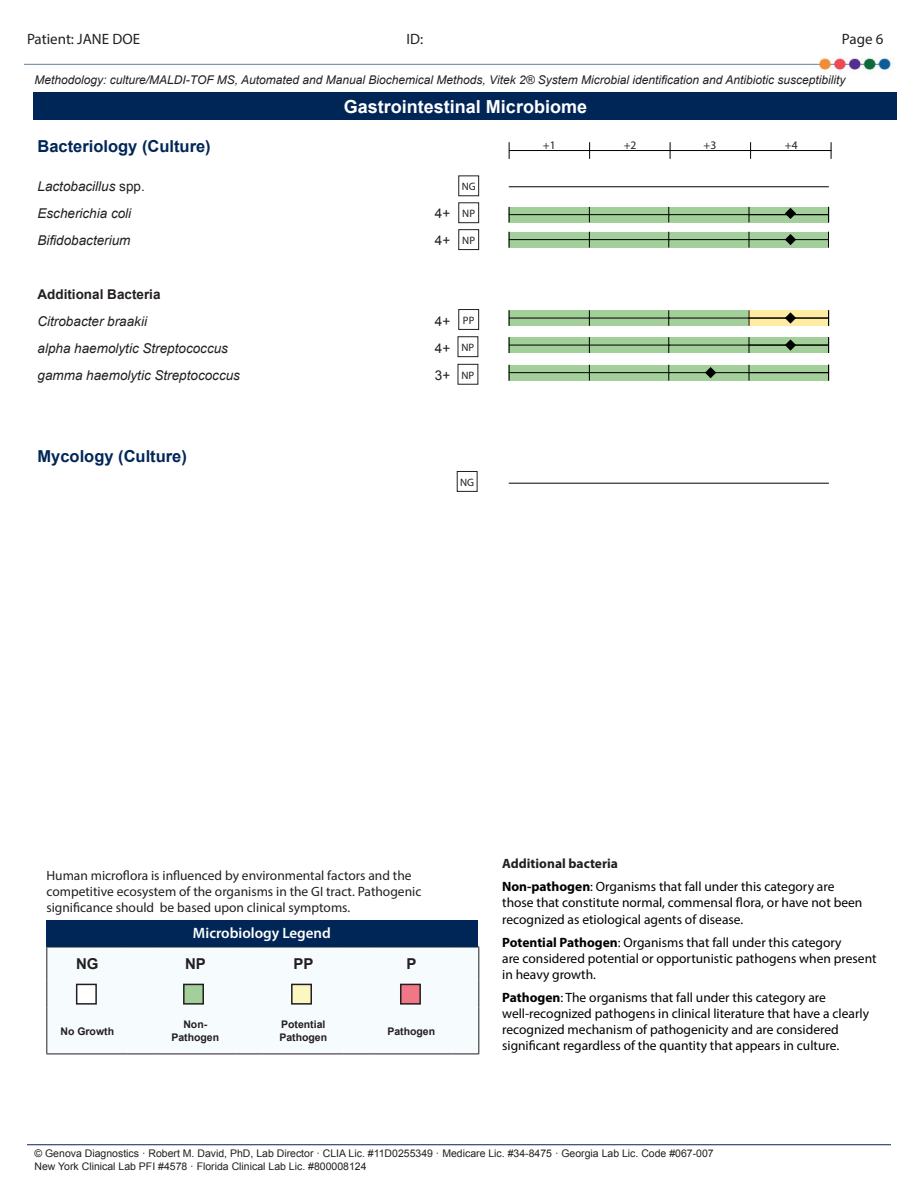
<style>
.page{position:relative;width:918px;height:1188px;background:#fff}
.page>*{position:absolute;margin:0;border:0;box-sizing:border-box;transform-origin:0 0}
.t1{font:700 18px "Arial";color:#fff}
.t2{font:700 16.5px "Arial";color:#002657}
.t3{font:15px "Myriad Pro";color:#231f20}
.t4{font:600 15px "Myriad Pro";color:#fff}
.t5{font:700 15px "Arial";color:#231f20}
.t6{font:13.5px/16.2px "Myriad Pro";color:#000}
.t7{font:13.5px/16.2px "Myriad Pro";color:#231f20}
.t8{font:italic 13.5px/27px "Arial";color:#231f20}
.t9{font:700 13.5px "Arial";color:#231f20}
.t10{font:13.5px "Arial";color:#231f20}
.t11{font:italic 12px "Arial";color:#231f20}
.t12{font:11.55px "Myriad Pro";color:#231f20}
.t13{font:10.8px "Myriad Pro";color:#231f20}
.t14{font:10.5px/12.6px "Arial";color:#231f20}
.t15{font:700 10.5px/12.6px "Arial";color:#231f20;text-align:center}
.s1{font-style:normal}
.s2{font-weight:700;color:#231f20}
.s3{font-weight:700}
</style>
<div class="page">
<img style="left:25px;top:58px;width:872px;height:35px">
<hr style="left:27px;top:1144px;width:864px;height:1px;background:#002657">
<div style="left:509px;top:310px;width:320px;height:16px;background:#a3cf9a"></div>
<div style="left:509px;top:207px;width:320px;height:15px;background:#a3cf9a"></div>
<svg style="left:589px;top:310px;width:1px;height:16px"></svg>
<hr style="left:509px;top:318px;width:161px;height:1px;background:#000">
<svg style="left:589px;top:207px;width:1px;height:15px"></svg>
<hr style="left:509px;top:214px;width:161px;height:1px;background:#000">
<hr style="left:509px;top:150px;width:322px;height:1px;background:#000">
<svg style="left:509px;top:142px;width:1px;height:17px"></svg>
<svg style="left:670px;top:142px;width:1px;height:17px"></svg>
<svg style="left:750px;top:142px;width:1px;height:17px"></svg>
<svg style="left:831px;top:142px;width:1px;height:17px"></svg>
<svg style="left:589px;top:142px;width:1px;height:17px"></svg>
<div style="left:509px;top:232px;width:320px;height:16px;background:#a3cf9a"></div>
<svg style="left:828px;top:232px;width:1px;height:16px"></svg>
<hr style="left:748px;top:239px;width:81px;height:1px;background:#000">
<svg style="left:668px;top:232px;width:1px;height:16px"></svg>
<svg style="left:749px;top:232px;width:1px;height:16px"></svg>
<hr style="left:668px;top:239px;width:81px;height:1px;background:#000">
<svg style="left:509px;top:232px;width:1px;height:16px"></svg>
<svg style="left:589px;top:232px;width:1px;height:16px"></svg>
<hr style="left:509px;top:239px;width:161px;height:1px;background:#000">
<div style="left:47px;top:948px;width:431px;height:106px;background:#f6fbfe"></div>
<hr style="left:46px;top:947px;width:82px;height:1px;background:#231f20">
<hr style="left:46px;top:947px;width:1px;height:34px;background:#231f20">
<svg style="left:128px;top:947px;width:27px;height:1px"></svg>
<hr style="left:155px;top:947px;width:81px;height:1px;background:#231f20">
<svg style="left:236px;top:947px;width:27px;height:1px"></svg>
<hr style="left:263px;top:947px;width:81px;height:1px;background:#231f20">
<svg style="left:344px;top:947px;width:27px;height:1px"></svg>
<hr style="left:371px;top:947px;width:81px;height:1px;background:#231f20">
<svg style="left:452px;top:947px;width:26px;height:1px"></svg>
<hr style="left:478px;top:947px;width:1px;height:34px;background:#231f20">
<svg style="left:46px;top:981px;width:1px;height:27px"></svg>
<svg style="left:478px;top:981px;width:1px;height:27px"></svg>
<hr style="left:46px;top:1008px;width:1px;height:46px;background:#231f20">
<hr style="left:478px;top:1008px;width:1px;height:46px;background:#231f20">
<hr style="left:46px;top:1054px;width:82px;height:1px;background:#231f20">
<svg style="left:128px;top:1054px;width:27px;height:1px"></svg>
<hr style="left:155px;top:1054px;width:81px;height:1px;background:#231f20">
<svg style="left:236px;top:1054px;width:27px;height:1px"></svg>
<hr style="left:263px;top:1054px;width:81px;height:1px;background:#231f20">
<svg style="left:344px;top:1054px;width:27px;height:1px"></svg>
<hr style="left:371px;top:1054px;width:81px;height:1px;background:#231f20">
<svg style="left:452px;top:1054px;width:27px;height:1px"></svg>
<div style="left:76px;top:984px;width:21px;height:21px;background:#fff;border:2px solid #231f20"></div>
<div style="left:183px;top:984px;width:21px;height:21px;background:#a3cf9a;border:2px solid #231f20"></div>
<div style="left:291px;top:984px;width:21px;height:21px;background:#faf7c0;border:2px solid #231f20"></div>
<div style="left:400px;top:984px;width:21px;height:21px;background:#f27786;border:2px solid #231f20"></div>
<div style="left:33px;top:93px;width:864px;height:27px;background:#002657"></div>
<div style="left:458px;top:364px;width:20px;height:21px;border:1px solid #231f20"></div>
<div style="left:458px;top:336px;width:20px;height:21px;border:1px solid #231f20"></div>
<div style="left:457px;top:471px;width:21px;height:21px;border:1px solid #231f20"></div>
<div style="left:458px;top:175px;width:21px;height:21px;border:1px solid #231f20"></div>
<div style="left:458px;top:229px;width:21px;height:21px;border:1px solid #231f20"></div>
<div style="left:458px;top:202px;width:21px;height:21px;border:1px solid #231f20"></div>
<div style="left:458px;top:309px;width:21px;height:21px;border:1px solid #231f20"></div>
<div style="left:748px;top:310px;width:81px;height:16px;background:#ffeca3"></div>
<svg style="left:668px;top:310px;width:1px;height:16px"></svg>
<svg style="left:749px;top:310px;width:1px;height:16px"></svg>
<svg style="left:509px;top:310px;width:1px;height:16px"></svg>
<hr style="left:668px;top:318px;width:161px;height:1px;background:#000">
<svg style="left:828px;top:310px;width:1px;height:16px"></svg>
<svg style="left:668px;top:207px;width:1px;height:15px"></svg>
<svg style="left:749px;top:207px;width:1px;height:15px"></svg>
<svg style="left:509px;top:207px;width:1px;height:15px"></svg>
<hr style="left:668px;top:214px;width:161px;height:1px;background:#000">
<svg style="left:828px;top:207px;width:1px;height:15px"></svg>
<div style="left:509px;top:337px;width:320px;height:16px;background:#a3cf9a"></div>
<svg style="left:668px;top:337px;width:1px;height:16px"></svg>
<svg style="left:749px;top:337px;width:1px;height:16px"></svg>
<svg style="left:509px;top:337px;width:1px;height:16px"></svg>
<svg style="left:589px;top:337px;width:1px;height:16px"></svg>
<hr style="left:509px;top:345px;width:161px;height:1px;background:#000">
<hr style="left:668px;top:345px;width:161px;height:1px;background:#000">
<svg style="left:828px;top:337px;width:1px;height:16px"></svg>
<div style="left:509px;top:365px;width:320px;height:16px;background:#a3cf9a"></div>
<svg style="left:668px;top:365px;width:1px;height:16px"></svg>
<svg style="left:749px;top:365px;width:1px;height:16px"></svg>
<svg style="left:509px;top:365px;width:1px;height:16px"></svg>
<svg style="left:589px;top:365px;width:1px;height:16px"></svg>
<hr style="left:509px;top:372px;width:161px;height:1px;background:#000">
<hr style="left:668px;top:372px;width:161px;height:1px;background:#000">
<svg style="left:828px;top:365px;width:1px;height:16px"></svg>
<svg style="left:785px;top:234px;width:11px;height:11px"></svg>
<svg style="left:785px;top:312px;width:11px;height:12px"></svg>
<svg style="left:785px;top:208px;width:11px;height:11px"></svg>
<svg style="left:785px;top:339px;width:11px;height:12px"></svg>
<svg style="left:705px;top:367px;width:11px;height:11px"></svg>
<div style="left:46px;top:920px;width:432px;height:27px;background:#002657"></div>
<hr style="left:509px;top:187px;width:320px;height:1px;background:#000">
<hr style="left:509px;top:483px;width:320px;height:1px;background:#000">
<p class="t3" style="left:27px;top:29px;width:115px">Patient: JANE DOE</p>
<p class="t3" style="left:406px;top:29px;width:18px">ID:</p>
<p class="t3" style="left:842px;top:29px;width:43px">Page 6</p>
<p class="t11" style="left:35px;top:72px;width:812px">Methodology: culture/MALDI-TOF MS, Automated and Manual Biochemical Methods, Vitek 2® System Microbial identification and Antibiotic susceptibility</p>
<p class="t2" style="left:38px;top:135px;width:175px">Bacteriology (Culture)</p>
<p class="t8" style="left:38px;top:173px;width:109px">Lactobacillus <span class="s1">spp.<br></span>Escherichia coli</p>
<h1 class="t1" style="left:344px;top:94px;width:245px">Gastrointestinal Microbiome</h1>
<p class="t10" style="left:435px;top:204px;width:17px">4+</p>
<p class="t13" style="left:462px;top:180px;width:16px">NG</p>
<p class="t13" style="left:462px;top:207px;width:14px">NP</p>
<p class="t12" style="left:543px;top:138px;width:14px">+1</p>
<p class="t12" style="left:624px;top:138px;width:14px">+2</p>
<p class="t12" style="left:704px;top:138px;width:14px">+3</p>
<p class="t12" style="left:785px;top:138px;width:14px">+4</p>
<p class="t8" style="left:38px;top:227px;width:95px">Bifidobacterium</p>
<p class="t10" style="left:435px;top:231px;width:17px">4+</p>
<p class="t13" style="left:462px;top:234px;width:14px">NP</p>
<p class="t9" style="left:38px;top:285px;width:125px">Additional Bacteria</p>
<p class="t8" style="left:38px;top:308px;width:111px">Citrobacter braakii</p>
<p class="t10" style="left:435px;top:312px;width:17px">4+</p>
<p class="t8" style="left:38px;top:335px;width:192px">alpha haemolytic Streptococcus</p>
<p class="t10" style="left:435px;top:339px;width:17px">4+</p>
<p class="t8" style="left:38px;top:362px;width:204px">gamma haemolytic Streptococcus</p>
<p class="t10" style="left:435px;top:366px;width:17px">3+</p>
<p class="t13" style="left:463px;top:314px;width:13px">PP</p>
<p class="t13" style="left:462px;top:341px;width:14px">NP</p>
<p class="t13" style="left:462px;top:369px;width:14px">NP</p>
<p class="t2" style="left:38px;top:445px;width:151px">Mycology (Culture)</p>
<p class="t13" style="left:460px;top:476px;width:16px">NG</p>
<p class="t7" style="left:46px;top:867px;width:376px">Human microflora is influenced by environmental factors and the competitive ecosystem of the organisms in the GI tract. Pathogenic significance should be based upon clinical symptoms.</p>
<p class="t4" style="left:193px;top:924px;width:139px">Microbiology Legend</p>
<p class="t5" style="left:76px;top:954px;width:24px">NG</p>
<p class="t5" style="left:185px;top:954px;width:22px">NP</p>
<p class="t5" style="left:293px;top:954px;width:22px">PP</p>
<p class="t5" style="left:406px;top:954px;width:12px">P</p>
<p class="t15" style="left:60px;top:1025px;width:55px">No Growth</p>
<p class="t15" style="left:171px;top:1019px;width:49px">Non-<br>Pathogen</p>
<p class="t15" style="left:279px;top:1019px;width:49px;text-align:left">Potential<br>Pathogen</p>
<p class="t15" style="left:387px;top:1025px;width:49px">Pathogen</p>
<p class="t6" style="left:502px;top:852px;width:334px;line-height:23px"><span class="s2">Additional bacteria<br></span><span class="s3">Non-pathogen</span>: Organisms that fall under this category are</p>
<p class="t6" style="left:502px;top:895px;width:362px">those that constitute normal, commensal flora, or have not been recognized as etiological agents of disease.</p>
<p class="t6" style="left:502px;top:934px;width:376px"><span class="s3">Potential Pathogen</span>: Organisms that fall under this category<br>are considered potential or opportunistic pathogens when present in heavy growth.</p>
<p class="t6" style="left:502px;top:989px;width:368px"><span class="s3">Pathogen</span>: The organisms that fall under this category are well-recognized pathogens in clinical literature that have a clearly recognized mechanism of pathogenicity and are considered significant regardless of the quantity that appears in culture.</p>
<p class="t14" style="left:34px;top:1147px;width:681px">© Genova Diagnostics · Robert M. David, PhD, Lab Director · CLIA Lic. #11D0255349 · Medicare Lic. #34-8475 · Georgia Lab Lic. Code #067-007<br>New York Clinical Lab PFI #4578 · Florida Clinical Lab Lic. #800008124</p>
</div>
